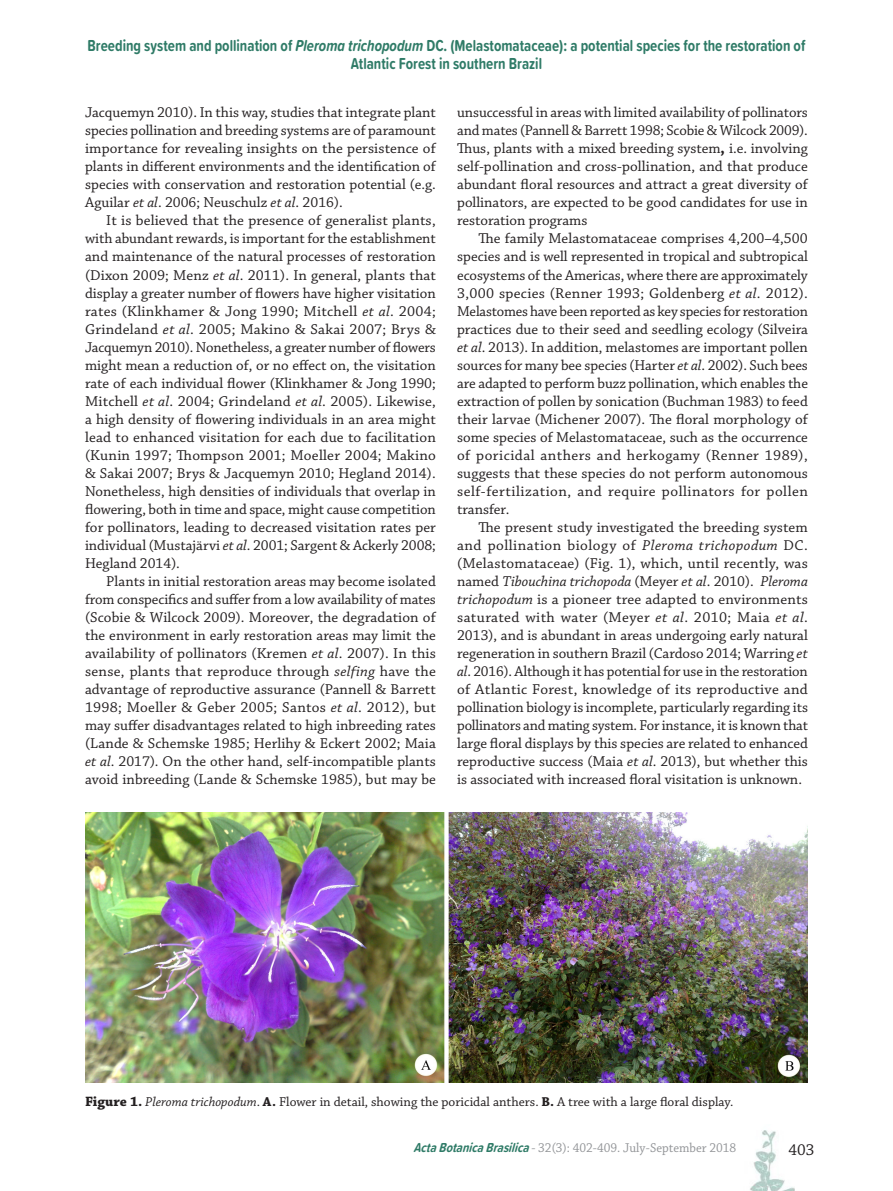
<style>
.page{position:relative;width:893px;height:1191px;background:#fff}
.page>*{position:absolute;margin:0;border:0;box-sizing:border-box;transform-origin:0 0}
.t1{font:700 16.5px/18px "Proxima Soft Cond";color:#2f7b67;text-align:center;scale:.91 1}
.t2{font:16.5px "Chaparral Pro";color:#231f20}
.MIOLO{font:15px/18px "Chaparral Pro";color:#231f20;text-align:justify}
.LEGENDA_-_Tabela_e_F{font:13.5px "Chaparral Pro";color:#231f20}
.t3{font:13.5px "Chaparral Pro";color:#939598;scale:.95 1}
.s1{font-style:italic}
.s2{font-weight:700}
.s3{font-weight:700;font-size:14.25px}
.s4{font-family:"Proxima Soft Cond";font-weight:700;font-style:italic;color:#2f7b67}
</style>
<div class="page">
<img style="left:750px;top:1130px;width:44px;height:61px">
<img style="left:85px;top:812px;width:723px;height:270px">
<p class="t1" style="left:88px;top:36px;width:790px">Breeding system and pollination of <span class="s1">Pleroma trichopodum</span> DC. (Melastomataceae): a potential species for the restoration of<br>Atlantic Forest in southern Brazil</p>
<p class="MIOLO" style="left:85px;top:104px;width:352px">Jacquemyn 2010). In this way, studies that integrate plant species pollination and breeding systems are of paramount importance for revealing insights on the persistence of plants in different environments and the identification of species with conservation and restoration potential (e.g.<br>Aguilar <span class="s1">et al</span>. 2006; Neuschulz <span class="s1">et al</span>. 2016).</p>
<p class="MIOLO" style="left:85px;top:212px;width:352px;text-indent:21px">It is believed that the presence of generalist plants, with abundant rewards, is important for the establishment and maintenance of the natural processes of restoration (Dixon 2009; Menz <span class="s1">et al</span>. 2011). In general, plants that display a greater number of flowers have higher visitation rates (Klinkhamer &amp; Jong 1990; Mitchell <span class="s1">et al</span>. 2004; Grindeland <span class="s1">et al</span>. 2005; Makino &amp; Sakai 2007; Brys &amp; Jacquemyn 2010). Nonetheless, a greater number of flowers might mean a reduction of, or no effect on, the visitation rate of each individual flower (Klinkhamer &amp; Jong 1990; Mitchell <span class="s1">et al</span>. 2004; Grindeland <span class="s1">et al</span>. 2005). Likewise, a high density of flowering individuals in an area might lead to enhanced visitation for each due to facilitation (Kunin 1997; Thompson 2001; Moeller 2004; Makino &amp; Sakai 2007; Brys &amp; Jacquemyn 2010; Hegland 2014).<br>Nonetheless, high densities of individuals that overlap in flowering, both in time and space, might cause competition for pollinators, leading to decreased visitation rates per individual (Mustajärvi <span class="s1">et al</span>. 2001; Sargent &amp; Ackerly 2008; Hegland 2014).</p>
<p class="MIOLO" style="left:85px;top:572px;width:352px;text-indent:21px">Plants in initial restoration areas may become isolated from conspecifics and suffer from a low availability of mates (Scobie &amp; Wilcock 2009). Moreover, the degradation of the environment in early restoration areas may limit the availability of pollinators (Kremen <span class="s1">et al</span>. 2007). In this sense, plants that reproduce through <span class="s1">selfing</span> have the advantage of reproductive assurance (Pannell &amp; Barrett 1998; Moeller &amp; Geber 2005; Santos <span class="s1">et al</span>. 2012), but may suffer disadvantages related to high inbreeding rates (Lande &amp; Schemske 1985; Herlihy &amp; Eckert 2002; Maia <span class="s1">et al</span>. 2017). On the other hand, self-incompatible plants avoid inbreeding (Lande &amp; Schemske 1985), but may be</p>
<p class="MIOLO" style="left:457px;top:104px;width:352px">unsuccessful in areas with limited availability of pollinators and mates (Pannell &amp; Barrett 1998; Scobie &amp; Wilcock 2009).<br>Thus, plants with a mixed breeding system<span class="s2">,</span> i.e. involving self-pollination and cross-pollination, and that produce abundant floral resources and attract a great diversity of pollinators, are expected to be good candidates for use in restoration programs</p>
<p class="MIOLO" style="left:457px;top:230px;width:352px;text-indent:21px">The family Melastomataceae comprises 4,200–4,500 species and is well represented in tropical and subtropical ecosystems of the Americas, where there are approximately 3,000 species (Renner 1993; Goldenberg <span class="s1">et al</span>. 2012).<br>Melastomes have been reported as key species for restoration practices due to their seed and seedling ecology (Silveira <span class="s1">et al</span>. 2013). In addition, melastomes are important pollen sources for many bee species (Harter <span class="s1">et al</span>. 2002). Such bees are adapted to perform buzz pollination, which enables the extraction of pollen by sonication (Buchman 1983) to feed their larvae (Michener 2007). The floral morphology of some species of Melastomataceae, such as the occurrence of poricidal anthers and herkogamy (Renner 1989), suggests that these species do not perform autonomous self-fertilization, and require pollinators for pollen transfer.</p>
<p class="MIOLO" style="left:457px;top:518px;width:352px;text-indent:21px">The present study investigated the breeding system and pollination biology of <span class="s1">Pleroma trichopodum</span> DC. (Melastomataceae) (Fig. 1), which, until recently, was named <span class="s1">Tibouchina trichopoda</span> (Meyer <span class="s1">et al</span>. 2010). <span class="s1">Pleroma trichopodum</span> is a pioneer tree adapted to environments saturated with water (Meyer <span class="s1">et al</span>. 2010; Maia <span class="s1">et al</span>.<br>2013), and is abundant in areas undergoing early natural regeneration in southern Brazil (Cardoso 2014; Warring <span class="s1">et al</span>. 2016). Although it has potential for use in the restoration of Atlantic Forest, knowledge of its reproductive and pollination biology is incomplete, particularly regarding its pollinators and mating system. For instance, it is known that large floral displays by this species are related to enhanced reproductive success (Maia <span class="s1">et al</span>. 2013), but whether this is associated with increased floral visitation is unknown.</p>
<p class="LEGENDA_-_Tabela_e_F" style="left:85px;top:1094px;width:650px"><span class="s3">Figure 1.</span> <span class="s1">Pleroma trichopodum</span>. <span class="s2">A.</span> Flower in detail, showing the poricidal anthers. <span class="s2">B.</span> A tree with a large floral display.</p>
<p class="t3" style="left:414px;top:1140px;width:341px"><span class="s4">ActaBotanicaBrasilica</span>- 32(3): 402-409. July-September 2018</p>
<p class="t2" style="left:788px;top:1141px;width:27px">403</p>
</div>
